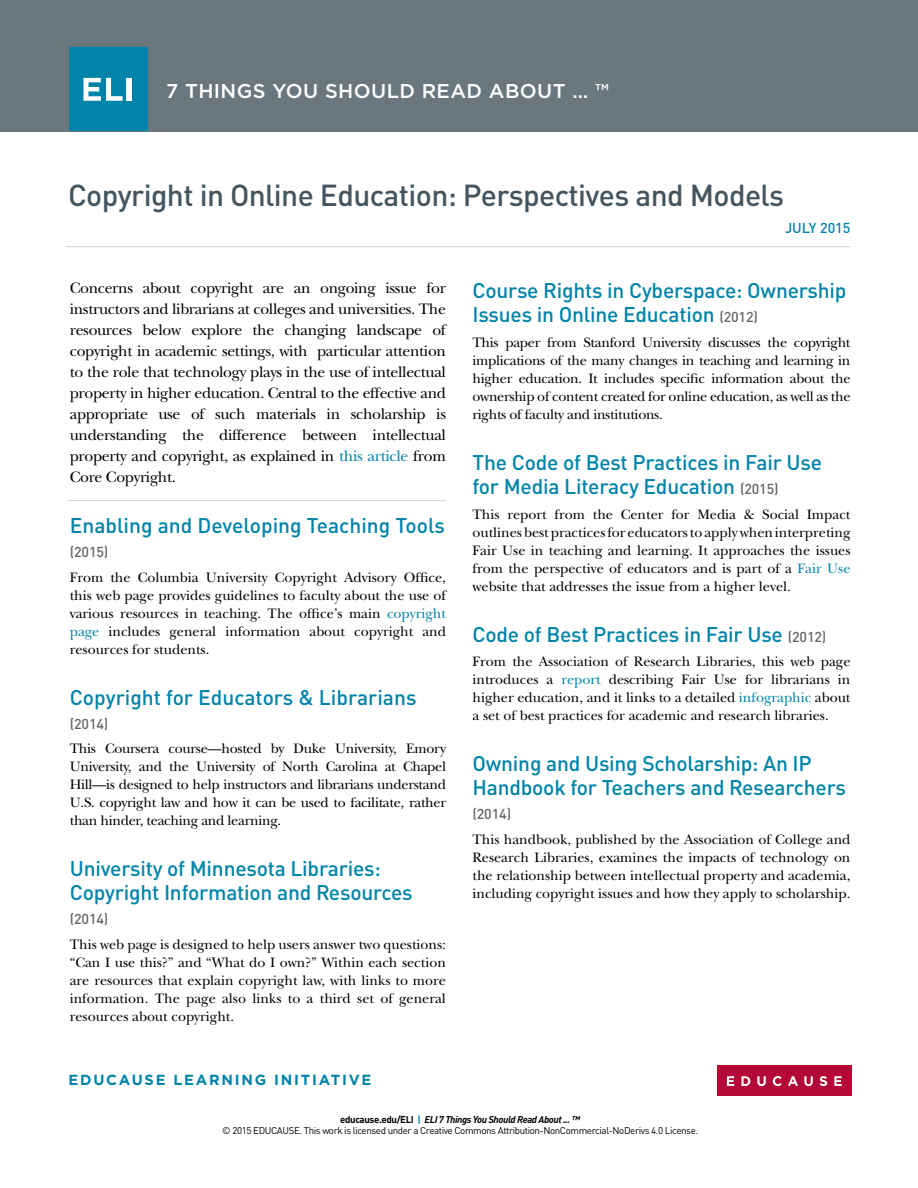
<style>
.page{position:relative;width:918px;height:1188px;background:#fff}
.page>*{position:absolute;margin:0;border:0;box-sizing:border-box;transform-origin:0 0}
.t1{font:500 30px "DINOT";letter-spacing:-.02em;color:#455560}
.t2{font:500 21px/24px "DINOT";letter-spacing:-.01em;color:#0084a9}
.t3{font:500 21px "DINOT";color:#0083a9}
.t4{font:500 19.95px "Gotham";letter-spacing:.02em;color:#fff}
.t5{font:15.75px/21px "New Baskerville Std";letter-spacing:-.02em;color:#000;text-align:justify}
.t6{font:700 14.7px "Gotham";letter-spacing:.12em;color:#0084a9}
.t7{font:14.25px/18px "New Baskerville Std";color:#000;text-align:justify}
.t8{font:500 14.25px "DINOT";letter-spacing:-.01em;color:#666}
.t9{font:500 14.25px "DINOT";color:#0084a9}
.t10{font:9.75px/11.2px "DINOT";letter-spacing:-.04em;color:#000;text-align:center}
.s1{color:#0083a9}
.s2{font-size:14.25px;color:#666}
.s3{font-weight:700}
.s4{font-weight:700;color:#0084a9}
.s5{font-weight:700;font-style:italic}
</style>
<div class="page">
<hr style="left:66px;top:246px;width:784px;height:1px;background:#d2d3d4">
<hr style="left:67px;top:500px;width:379px;height:1px;background:#d2d3d4">
<div style="left:717px;top:1066px;width:135px;height:30px;background:#b30838"></div>
<svg style="left:727px;top:1076px;width:115px;height:10px"></svg>
<div style="left:0;top:0;width:918px;height:131px;background:#6a777f"></div>
<div style="left:69px;top:47px;width:78px;height:84px;background:#0084a9"></div>
<svg style="left:83px;top:78px;width:40px;height:23px"></svg>
<div style="left:127px;top:78px;width:5px;height:23px;background:#fff"></div>
<h3 class="t4" style="left:166px;top:78px;width:444px">7 THINGS YOU SHOULD READ ABOUT … ™</h3>
<h1 class="t1" style="left:68px;top:176px;width:718px">Copyright in Online Education: Perspectives and Models</h1>
<p class="t5" style="left:70px;top:277px;width:378px">Concerns about copyright are an ongoing issue for instructors and librarians at colleges and universities. The resources below explore the changing landscape of copyright in academic settings, with particular attention to the role that technology plays in the use of intellectual property in higher education. Central to the effective and appropriate use of such materials in scholarship is understanding the difference between intellectual property and copyright, as explained in <span class="s1">this article</span> from Core Copyright.</p>
<h2 class="t3" style="left:70px;top:512px;width:377px">Enabling and Developing Teaching Tools</h2>
<p class="t8" style="left:70px;top:543px;width:40px">(2015)</p>
<p class="t7" style="left:70px;top:568px;width:378px">From the Columbia University Copyright Advisory Office, this web page provides guidelines to faculty about the use of various resources in teaching. The office’s main <span class="s1">copyright page</span> includes general information about copyright and resources for students.</p>
<h2 class="t3" style="left:70px;top:684px;width:348px">Copyright for Educators &amp; Librarians</h2>
<p class="t8" style="left:70px;top:714px;width:40px">(2014)</p>
<p class="t7" style="left:70px;top:740px;width:378px">This Coursera course—hosted by Duke University, Emory University, and the University of North Carolina at Chapel Hill—is designed to help instructors and librarians understand U.S. copyright law and how it can be used to facilitate, rather than hinder, teaching and learning.</p>
<h2 class="t2" style="left:70px;top:856px;width:344px">University of Minnesota Libraries:<br>Copyright Information and Resources</h2>
<p class="t8" style="left:70px;top:910px;width:40px">(2014)</p>
<p class="t7" style="left:70px;top:936px;width:378px">This web page is designed to help users answer two questions: “Can I use this?” and “What do I own?” Within each section are resources that explain copyright law, with links to more information. The page also links to a third set of general resources about copyright.</p>
<p class="t9" style="left:785px;top:219px;width:67px">JULY 2015</p>
<h2 class="t2" style="left:472px;top:278px;width:376px">Course Rights in Cyberspace: Ownership<br>Issues in Online Education <span class="s2">(2012)</span></h2>
<p class="t7" style="left:472px;top:333px;width:380px">This paper from Stanford University discusses the copyright implications of the many changes in teaching and learning in higher education. It includes specific information about the ownership of content created for online education, as well as the rights of faculty and institutions.</p>
<h2 class="t2" style="left:472px;top:450px;width:351px">The Code of Best Practices in Fair Use for Media Literacy Education <span class="s2">(2015)</span></h2>
<p class="t7" style="left:472px;top:505px;width:380px">This report from the Center for Media &amp; Social Impact outlines best practices for educators to apply when interpreting Fair Use in teaching and learning. It approaches the issues from the perspective of educators and is part of a <span class="s1">Fair Use </span>website that addresses the issue from a higher level.</p>
<h2 class="t2" style="left:472px;top:622px;width:356px">Code of Best Practices in Fair Use <span class="s2">(2012)</span></h2>
<p class="t7" style="left:472px;top:653px;width:380px">From the Association of Research Libraries, this web page introduces a <span class="s1">report</span> describing Fair Use for librarians in higher education, and it links to a detailed <span class="s1">infographic</span> about a set of best practices for academic and research libraries.</p>
<h2 class="t2" style="left:472px;top:751px;width:375px">Owning and Using Scholarship: An IP<br>Handbook for Teachers and Researchers</h2>
<p class="t8" style="left:472px;top:805px;width:40px">(2014)</p>
<p class="t7" style="left:472px;top:831px;width:380px">This handbook, published by the Association of College and Research Libraries, examines the impacts of technology on the relationship between intellectual property and academia, including copyright issues and how they apply to scholarship.</p>
<p class="t6" style="left:69px;top:1070px;width:304px">EDUCAUSE LEARNING INITIATIVE</p>
<p class="t10" style="left:222px;top:1114px;width:477px"><span class="s3">educause.edu/ELI</span> <span class="s4">|</span> <span class="s5">ELI 7 Things You Should Read About ... ™<br></span>© 2015 EDUCAUSE. This work is licensed under a Creative Commons Attribution-NonCommercial-NoDerivs 4.0 License.</p>
</div>
